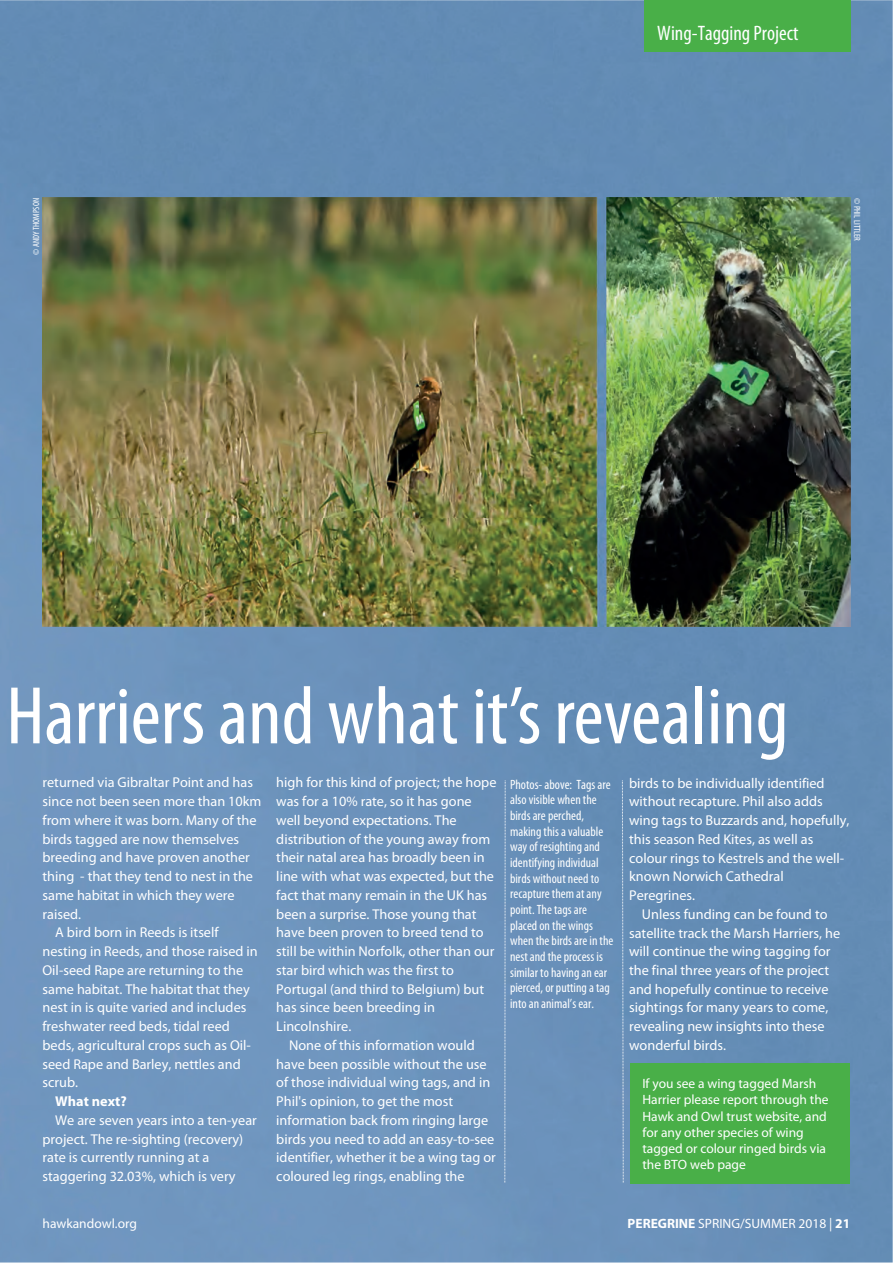
<style>
.page{position:relative;width:893px;height:1263px;background:#fff}
.page>*{position:absolute;margin:0;border:0;box-sizing:border-box;transform-origin:0 0}
.t1{font:condensed 82.65px "Myriad Pro";color:#fff}
.t2{font:condensed 21px "Myriad Pro";color:#fff}
.t3{font:14.25px/18.8px "Myriad Pro";color:#fff}
.t4{font:700 14.25px "Myriad Pro";color:#fff}
.t5{font:condensed 13.5px/15.6px "Myriad Pro";color:#fff}
.t6{font:13.5px/16.2px "Myriad Pro";color:#fff}
.t7{font:condensed 9px "Myriad Pro";color:#fff}
.s1{font-weight:700}
</style>
<div class="page">
<img style="left:0;top:0;width:893px;height:1263px">
<svg style="left:504px;top:780px;width:120px;height:404px"></svg>
<div style="left:644px;top:0;width:206px;height:51px;background:#49af48"></div>
<div style="left:630px;top:1063px;width:220px;height:120px;background:#49af48"></div>
<img style="left:42px;top:198px;width:808px;height:428px">
<p class="t7" style="left:33px;top:255px;width:58px;rotate:-90deg">© ANDY THOMPSON</p>
<h2 class="t2" style="left:657px;top:25px;width:143px">Wing-Tagging Project</h2>
<p class="t7" style="left:860px;top:198px;width:44px;rotate:90deg">© PHIL LITTLER</p>
<h1 class="t1" style="left:6px;top:684px;width:784px">Harriers and what it’s revealing</h1>
<p class="t3" style="left:43px;top:774px;width:212px">returned via Gibraltar Point and has</p>
<p class="t3" style="left:43px;top:793px;width:220px">since not been seen more than 10km</p>
<p class="t3" style="left:43px;top:812px;width:215px">from where it was born. Many of the</p>
<p class="t3" style="left:43px;top:830px;width:198px">birds tagged are now themselves</p>
<p class="t3" style="left:43px;top:849px;width:209px">breeding and have proven another</p>
<p class="t3" style="left:43px;top:868px;width:212px">thing - that they tend to nest in the</p>
<p class="t3" style="left:43px;top:887px;width:194px">same habitat in which they were</p>
<p class="t3" style="left:43px;top:905px;width:40px">raised.</p>
<p class="t3" style="left:55px;top:924px;width:165px">A bird born in Reeds is itself</p>
<p class="t3" style="left:43px;top:943px;width:217px">nesting in Reeds, and those raised in</p>
<p class="t3" style="left:43px;top:962px;width:202px">Oil-seed Rape are returning to the</p>
<p class="t3" style="left:43px;top:980px;width:209px">same habitat. The habitat that they</p>
<p class="t3" style="left:43px;top:999px;width:205px">nest in is quite varied and includes</p>
<p class="t3" style="left:43px;top:1018px;width:189px">freshwater reed beds, tidal reed</p>
<p class="t3" style="left:43px;top:1037px;width:210px">beds, agricultural crops such as Oil-</p>
<p class="t3" style="left:43px;top:1055px;width:200px">seed Rape and Barley, nettles and</p>
<p class="t3" style="left:43px;top:1074px;width:37px">scrub.</p>
<p class="t4" style="left:55px;top:1093px;width:73px">What next?</p>
<p class="t3" style="left:43px;top:1112px;width:216px;text-indent:13px">We are seven years into a ten-year project. The re-sighting (recovery) rate is currently running at a staggering 32.03%, which is very</p>
<p class="t3" style="left:276px;top:774px;width:222px">high for this kind of project; the hope</p>
<p class="t3" style="left:276px;top:793px;width:197px">was for a 10% rate, so it has gone</p>
<p class="t3" style="left:276px;top:812px;width:182px">well beyond expectations. The</p>
<p class="t3" style="left:276px;top:830px;width:215px">distribution of the young away from</p>
<p class="t3" style="left:276px;top:849px;width:210px">their natal area has broadly been in</p>
<p class="t3" style="left:276px;top:868px;width:219px">line with what was expected, but the</p>
<p class="t3" style="left:276px;top:887px;width:212px">fact that many remain in the UK has</p>
<p class="t3" style="left:276px;top:905px;width:202px">been a surprise. Those young that</p>
<p class="t3" style="left:276px;top:924px;width:209px">have been proven to breed tend to</p>
<p class="t3" style="left:276px;top:943px;width:220px">still be within Norfolk, other than our</p>
<p class="t3" style="left:276px;top:962px;width:179px">star bird which was the first to</p>
<p class="t3" style="left:276px;top:980px;width:209px">Portugal (and third to Belgium) but</p>
<p class="t3" style="left:276px;top:999px;width:160px">has since been breeding in</p>
<p class="t3" style="left:276px;top:1018px;width:77px">Lincolnshire.</p>
<p class="t3" style="left:289px;top:1037px;width:187px">None of this information would</p>
<p class="t3" style="left:276px;top:1055px;width:212px">have been possible without the use</p>
<p class="t3" style="left:276px;top:1074px;width:215px">of those individual wing tags, and in</p>
<p class="t3" style="left:276px;top:1093px;width:178px">Phil's opinion, to get the most</p>
<p class="t3" style="left:276px;top:1112px;width:214px">information back from ringing large</p>
<p class="t3" style="left:276px;top:1130px;width:220px">birds you need to add an easy-to-see</p>
<p class="t3" style="left:276px;top:1149px;width:221px">identifier, whether it be a wing tag or</p>
<p class="t3" style="left:276px;top:1168px;width:190px">coloured leg rings, enabling the</p>
<p class="t5" style="left:510px;top:777px;width:105px">Photos- above: Tags are also visible when the birds are perched, making this a valuable way of resighting and identifying individual birds without need to recapture them at any point. The tags are placed on the wings when the birds are in the nest and the process is similar to having an ear pierced, or putting a tag into an animal’s ear.</p>
<p class="t3" style="left:629px;top:774px;width:197px">birds to be individually identified</p>
<p class="t3" style="left:629px;top:793px;width:195px">without recapture. Phil also adds</p>
<p class="t3" style="left:629px;top:812px;width:222px">wing tags to Buzzards and, hopefully,</p>
<p class="t3" style="left:629px;top:831px;width:186px">this season Red Kites, as well as</p>
<p class="t3" style="left:629px;top:849px;width:217px">colour rings to Kestrels and the well-</p>
<p class="t3" style="left:629px;top:868px;width:156px">known Norwich Cathedral</p>
<p class="t3" style="left:629px;top:887px;width:68px">Peregrines.</p>
<p class="t3" style="left:642px;top:906px;width:187px">Unless funding can be found to</p>
<p class="t3" style="left:629px;top:924px;width:213px">satellite track the Marsh Harriers, he</p>
<p class="t3" style="left:629px;top:943px;width:203px">will continue the wing tagging for</p>
<p class="t3" style="left:629px;top:962px;width:201px">the final three years of the project</p>
<p class="t3" style="left:629px;top:980px;width:201px">and hopefully continue to receive</p>
<p class="t3" style="left:629px;top:999px;width:201px">sightings for many years to come,</p>
<p class="t3" style="left:629px;top:1018px;width:197px">revealing new insights into these</p>
<p class="t3" style="left:629px;top:1037px;width:99px">wonderful birds.</p>
<p class="t6" style="left:642px;top:1076px;width:188px">If you see a wing tagged Marsh<br>Harrier please report through the<br>Hawk and Owl trust website, and for any other species of wing tagged or colour ringed birds via the BTO web page</p>
<p class="t6" style="left:43px;top:1216px;width:96px">hawkandowl.org</p>
<p class="t6" style="left:628px;top:1216px;width:224px"><span class="s1">PEREGRINE</span> SPRING/SUMMER 2018 | <span class="s1">21</span></p>
</div>
